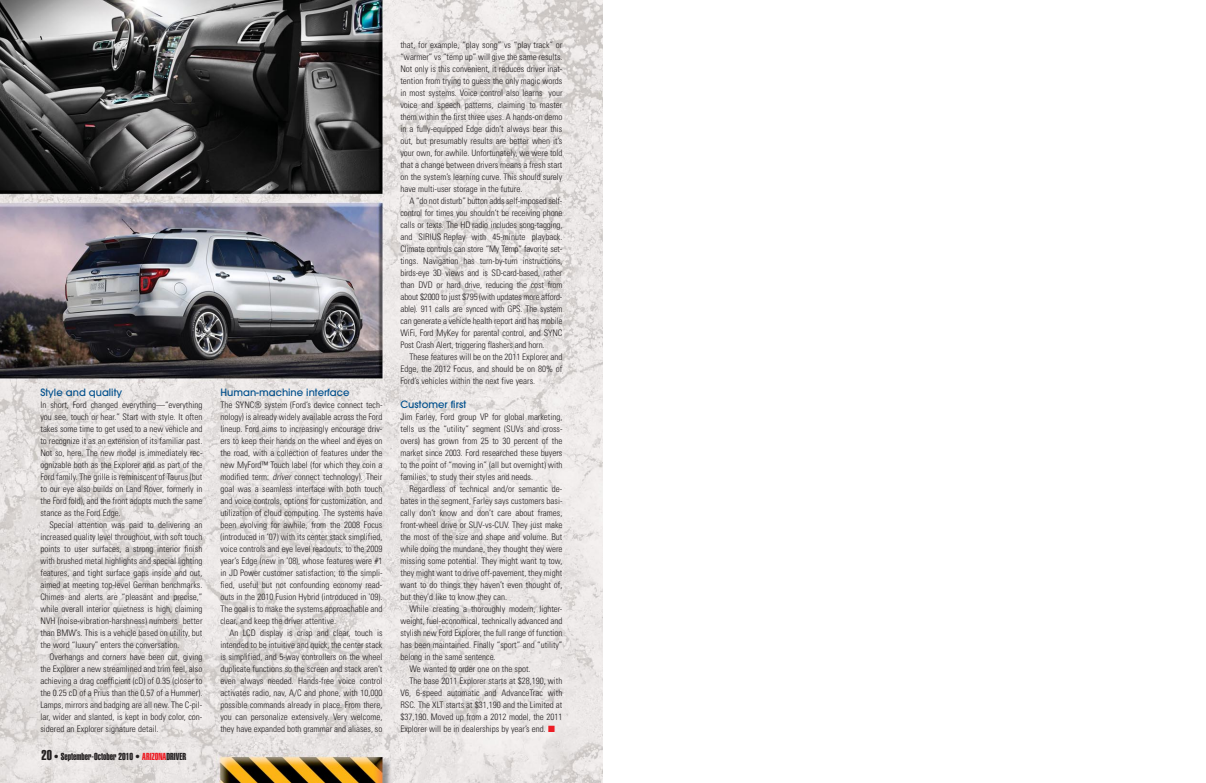
<style>
.page{position:relative;width:1206px;height:783px;background:#fff}
.page>*{position:absolute;margin:0;border:0;box-sizing:border-box;transform-origin:0 0}
.t1{font:500 10px "Avant Garde";color:#004f8c}
.t2{font:10px "Helvetica Extra Compressed";color:#231f20}
.t3{font:300 condensed 9px/12px "Univers";color:#231f20;text-align:justify}
.s1{font-size:14px}
.s2{color:#ed1c24}
.s3{font-style:italic}
</style>
<div class="page">
<img style="left:0;top:0;width:603px;height:783px">
<p class="t1" style="left:40px;top:389px;width:83px">Style and quality</p>
<p class="t3" style="left:40px;top:400px;width:164px">In short, Ford changed everything—“everything you see, touch or hear.” Start with style. It often takes some time to get used to a new vehicle and to recognize it as an extension of its familiar past.<br>Not so, here. The new model is immediately rec&shy;ognizable both as the Explorer and as part of the Ford family. The grille is reminiscent of Taurus (but to our eye also builds on Land Rover, formerly in the Ford fold), and the front adopts much the same stance as the Ford Edge.</p>
<p class="t3" style="left:40px;top:520px;width:164px;text-indent:9px">Special attention was paid to delivering an increased quality level throughout, with soft touch points to user surfaces, a strong interior finish with brushed metal highlights and special lighting features, and tight surface gaps inside and out, aimed at meeting top-level German benchmarks.<br>Chimes and alerts are “pleasant and precise,” while overall interior quietness is high, claiming NVH (noise-vibration-harshness) numbers better than BMW’s. This is a vehicle based on utility, but the word “luxury” enters the conversation.</p>
<p class="t3" style="left:40px;top:652px;width:163px;text-indent:9px">Overhangs and corners have been cut, giving the Explorer a new streamlined and trim feel, also achieving a drag coefficient (cD) of 0.35 (closer to the 0.25 cD of a Prius than the 0.57 of a Hummer).<br>Lamps, mirrors and badging are all new. The C-pil&shy;lar, wider and slanted, is kept in body color, con - sidered an Explorer signature detail.</p>
<p class="t2" style="left:42px;top:753px;width:146px"><span class="s1">20</span> • September-October 2010 • <span class="s2">ARIZONA</span>DRIVER</p>
<p class="t1" style="left:220px;top:389px;width:131px">Human-machine interface</p>
<p class="t3" style="left:220px;top:400px;width:164px">The SYNC® system (Ford’s device connect tech&shy;nology) is already widely available across the Ford lineup. Ford aims to increasingly encourage driv&shy;ers to keep their hands on the wheel and eyes on the road, with a collection of features under the new MyFord™ Touch label (for which they coin a modified term: <span class="s3">driver</span> connect technology). Their goal was a seamless interface with both touch and voice controls, options for customization, and utilization of cloud computing. The systems have been evolving for awhile, from the 2008 Focus (introduced in ’07) with its center stack simplified, voice controls and eye level readouts; to the 2009 year’s Edge (new in ’08), whose features were #1 in JD Power customer satisfaction; to the simpli&shy;fied, useful but not confounding economy read&shy;outs in the 2010 Fusion Hybrid (introduced in ’09).<br>The goal is to make the systems approachable and clear, and keep the driver attentive.</p>
<p class="t3" style="left:220px;top:628px;width:164px;text-indent:9px">An LCD display is crisp and clear, touch is intended to be intuitive and quick, the center stack is simplified, and 5-way controllers on the wheel duplicate functions so the screen and stack aren’t even always needed. Hands-free voice control activates radio, nav, A/C and phone, with 10,000 possible commands already in place. From there, you can personalize extensively. Very welcome, they have expanded both grammar and aliases, so</p>
<p class="t3" style="left:400px;top:40px;width:164px">that, for example, “play song” vs “play track” or “warmer” vs “temp up” will give the same results.<br>Not only is this convenient, it reduces driver inat - tention from trying to guess the only magic words in most systems. Voice control also learns your voice and speech patterns, claiming to master them within the first three uses. A hands-on demo in a fully-equipped Edge didn’t always bear this out, but presumably results are better when it’s your own, for awhile. Unfortunately, we were told that a change between drivers means a fresh start on the system’s learning curve. This should surely have multi-user storage in the future.</p>
<p class="t3" style="left:400px;top:196px;width:164px;text-indent:9px">A “do not disturb” button adds self-imposed self&shy;control for times you shouldn’t be receiving phone calls or texts. The HD radio includes song-tagging, and SIRIUS Replay with 45-minute playback.<br>Climate controls can store “My Temp” fav or ite set&shy;tings. Navigation has turn-by-turn in struc tions, birds-eye 3D views and is SD-card-based, rather than DVD or hard drive, reducing the cost from about $2000 to just $795 (with updates more afford&shy;able). 911 calls are synced with GPS. The system can generate a vehicle health report and has mobile WiFi, Ford MyKey for parental control, and SYNC Post Crash Alert, triggering flashers and horn.</p>
<p class="t3" style="left:400px;top:352px;width:163px;text-indent:9px">These features will be on the 2011 Explorer and Edge, the 2012 Focus, and should be on 80% of Ford’s vehicles within the next five years.</p>
<p class="t1" style="left:400px;top:401px;width:67px">Customer first</p>
<p class="t3" style="left:400px;top:412px;width:164px">Jim Farley, Ford group VP for global marketing, tells us the “utility” segment (SUVs and cross - overs) has grown from 25 to 30 percent of the market since 2003. Ford researched these buyers to the point of “moving in” (all but overnight) with families, to study their styles and needs.</p>
<p class="t3" style="left:400px;top:484px;width:164px;text-indent:9px">Regardless of technical and/or semantic de - bates in the segment, Farley says customers basi&shy;cally don’t know and don’t care about frames, front-wheel drive or SUV-vs-CUV. They just make the most of the size and shape and volume. But while doing the mundane, they thought they were missing some potential. They might want to tow, they might want to drive off-pavement, they might want to do things they haven’t even thought of, but they’d like to know they can.</p>
<p class="t3" style="left:410px;top:604px;width:154px">While creating a thoroughly modern, lighter-</p>
<p class="t3" style="left:400px;top:616px;width:163px">weight, fuel-economical, technically advanced and</p>
<p class="t3" style="left:400px;top:628px;width:163px">stylish new Ford Explorer, the full range of function</p>
<p class="t3" style="left:400px;top:640px;width:163px">has been maintained. Finally “sport” and “utility”</p>
<p class="t3" style="left:400px;top:652px;width:97px">belong in the same sentence.</p>
<p class="t3" style="left:410px;top:664px;width:123px">We wanted to order one on the spot.</p>
<p class="t3" style="left:410px;top:676px;width:154px">The base 2011 Explorer starts at $28,190, with</p>
<p class="t3" style="left:400px;top:688px;width:163px">V6, 6-speed automatic and AdvanceTrac with</p>
<p class="t3" style="left:400px;top:700px;width:163px">RSC. The XLT starts at $31,190 and the Limited at</p>
<p class="t3" style="left:400px;top:712px;width:163px">$37,190. Moved up from a 2012 model, the 2011</p>
<p class="t3" style="left:400px;top:724px;width:156px">Explorer will be in dealerships by year’s end. <span class="s2">■</span></p>
</div>
